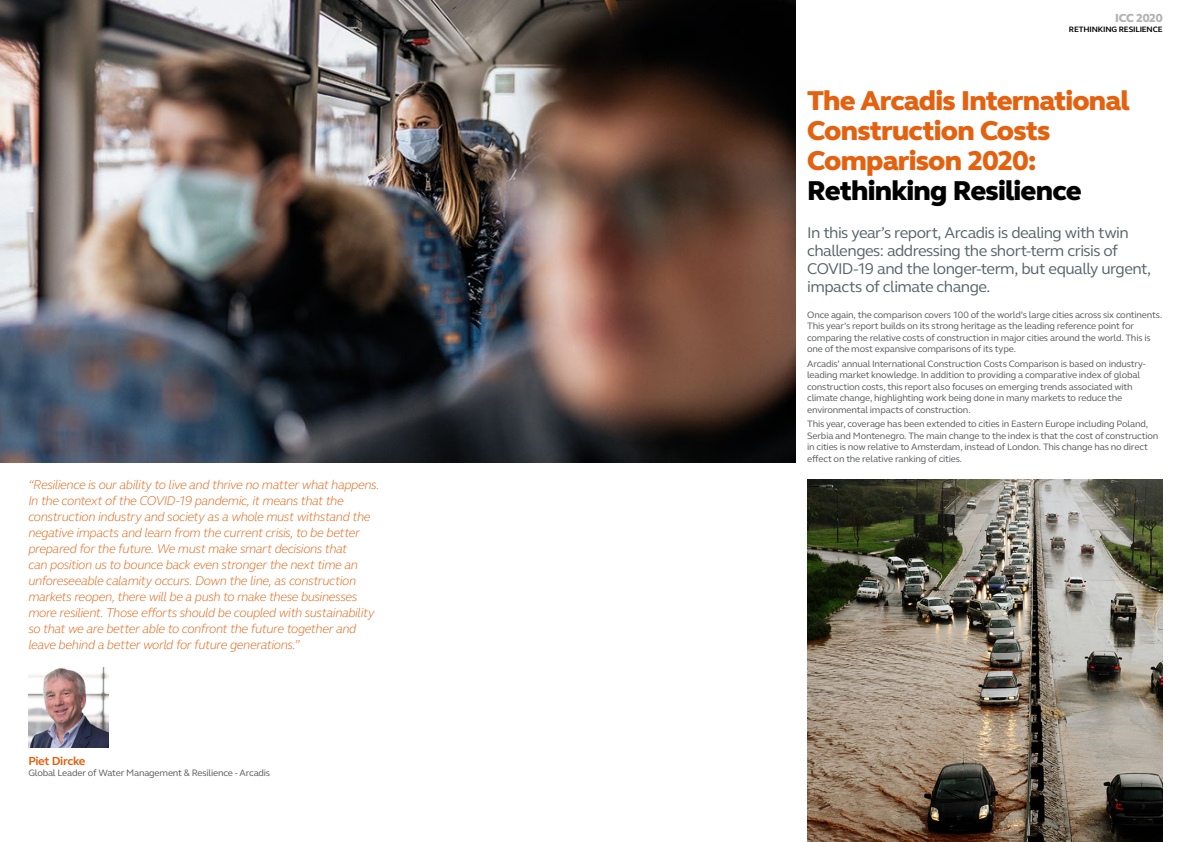
<style>
.page{position:relative;width:1191px;height:842px;background:#fff}
.page>*{position:absolute;margin:0;border:0;box-sizing:border-box;transform-origin:0 0}
.t1{font:800 28px/30px "FS Elliot Pro";letter-spacing:-.025em;color:#e4610f}
.intro_para{font:16px/18px "FS Elliot Pro";letter-spacing:-.035em;color:#566368}
.pull_out_quote_orang{font:italic 300 13px/16px "FS Elliot Pro";letter-spacing:-.035em;color:#e3610f}
.body_copy_-_space_af{font:700 12px "FS Elliot Pro";letter-spacing:-.03em;color:#e3610f}
.t2{font:800 12px "FS Elliot Pro";letter-spacing:-.035em;color:#b5b3b2}
.body_copy_-_space_af-2{font:9.5px/11.5px "FS Elliot Pro";letter-spacing:-.02em;color:#55575a}
.t3{font:700 8px "FS Elliot Pro";letter-spacing:-.015em;color:#000}
.s1{color:#000}
</style>
<div class="page">
<img style="left:0;top:0;width:796px;height:462px">
<img style="left:807px;top:479px;width:355px;height:363px">
<img style="left:28px;top:667px;width:81px;height:80px">
<p class="pull_out_quote_orang" style="left:28px;top:476px;width:353px">“Resilience is our ability to live and thrive no matter what happens.<br>In the context of the COVID-19 pandemic, it means that the construction industry and society as a whole must withstand the negative impacts and learn from the current crisis, to be better prepared for the future. We must make smart decisions that<br>can position us to bounce back even stronger the next time an unforeseeable calamity occurs. Down the line, as construction markets reopen, there will be a push to make these businesses more resilient. Those efforts should be coupled with sustainability so that we are better able to confront the future together and leave behind a better world for future generations.”</p>
<p class="body_copy_-_space_af" style="left:28px;top:753px;width:59px">Piet Dircke</p>
<p class="body_copy_-_space_af-2" style="left:28px;top:767px;width:243px">Global Leader of Water Management &amp; Resilience - Arcadis</p>
<p class="t2" style="left:1115px;top:10px;width:49px">ICC 2020</p>
<p class="t3" style="left:1069px;top:24px;width:95px">RETHINKING RESILIENCE</p>
<p class="t1" style="left:807px;top:86px;width:324px">The Arcadis International<br>Construction Costs<br>Comparison 2020:<br><span class="s1">Rethinking Resilience</span></p>
<p class="intro_para" style="left:807px;top:223px;width:345px">In this year’s report, Arcadis is dealing with twin challenges: addressing the short-term crisis of COVID-19 and the longer-term, but equally urgent, impacts of climate change.</p>
<p class="body_copy_-_space_af-2" style="left:807px;top:309px;width:356px">Once again, the comparison covers 100 of the world’s large cities across six continents.<br>This year’s report builds on its strong heritage as the leading reference point for comparing the relative costs of construction in major cities around the world. This is one of the most expansive comparisons of its type.</p>
<p class="body_copy_-_space_af-2" style="left:807px;top:357px;width:340px">Arcadis’ annual International Construction Costs Comparison is based on industry&shy;leading market knowledge. In addition to providing a comparative index of global construction costs, this report also focuses on emerging trends associated with climate change, highlighting work being done in many markets to reduce the environmental impacts of construction.</p>
<p class="body_copy_-_space_af-2" style="left:807px;top:418px;width:353px">This year, coverage has been extended to cities in Eastern Europe including Poland, Serbia and Montenegro. The main change to the index is that the cost of construction in cities is now relative to Amsterdam, instead of London. This change has no direct effect on the relative ranking of cities.</p>
</div>
